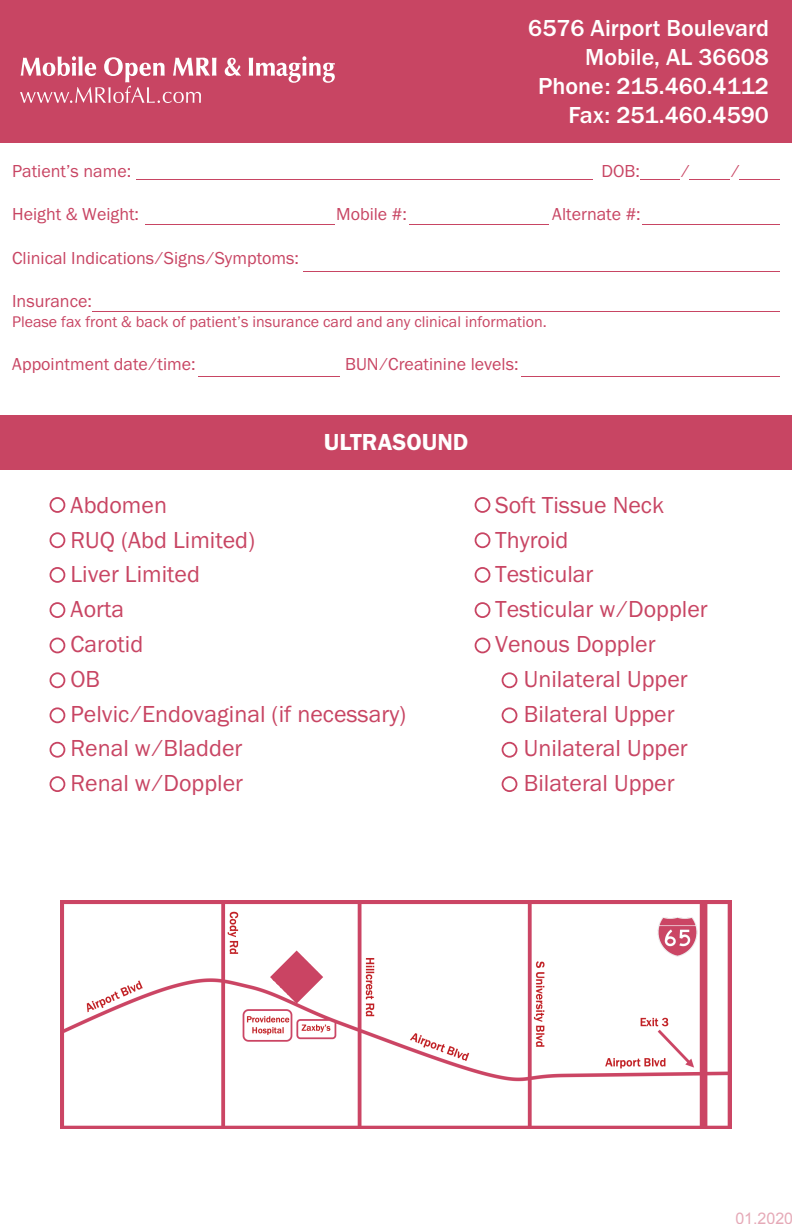
<style>
.page{position:relative;width:792px;height:1224px;background:#fff}
.page>*{position:absolute;margin:0;border:0;box-sizing:border-box;transform-origin:0 0}
.t1{font:24px/34.8px "Franklin Gothic URW Boo";color:#c84563}
.t2{font:500 24px/28.8px "Franklin Gothic URW";color:#fff;text-align:right}
.t3{font:24px "Franklin Gothic URW Dem";color:#fff}
.t4{font:18px "Franklin Gothic URW Boo";color:#c84563}
.t5{font:16px "Franklin Gothic URW Boo";color:#c84563}
.t6{font:16px "Arial";color:rgb(200 69 99/.46)}
</style>
<div class="page">
<div style="left:0;top:415px;width:792px;height:54px;background:#c84563"></div>
<div style="left:50px;top:497px;width:15px;height:16px;border:2px solid #c84563;border-radius:50%"></div>
<div style="left:50px;top:567px;width:15px;height:16px;border:2px solid #c84563;border-radius:50%"></div>
<div style="left:50px;top:602px;width:15px;height:16px;border:2px solid #c84563;border-radius:50%"></div>
<div style="left:50px;top:638px;width:15px;height:15px;border:2px solid #c84563;border-radius:50%"></div>
<div style="left:50px;top:672px;width:15px;height:16px;border:2px solid #c84563;border-radius:50%"></div>
<div style="left:50px;top:707px;width:15px;height:16px;border:2px solid #c84563;border-radius:50%"></div>
<div style="left:50px;top:742px;width:15px;height:16px;border:2px solid #c84563;border-radius:50%"></div>
<div style="left:50px;top:776px;width:15px;height:16px;border:2px solid #c84563;border-radius:50%"></div>
<div style="left:50px;top:532px;width:15px;height:16px;border:2px solid #c84563;border-radius:50%"></div>
<div style="left:475px;top:497px;width:15px;height:16px;border:2px solid #c84563;border-radius:50%"></div>
<div style="left:475px;top:567px;width:15px;height:16px;border:2px solid #c84563;border-radius:50%"></div>
<div style="left:475px;top:602px;width:15px;height:16px;border:2px solid #c84563;border-radius:50%"></div>
<div style="left:475px;top:638px;width:15px;height:15px;border:2px solid #c84563;border-radius:50%"></div>
<div style="left:502px;top:672px;width:15px;height:16px;border:2px solid #c84563;border-radius:50%"></div>
<div style="left:502px;top:707px;width:15px;height:16px;border:2px solid #c84563;border-radius:50%"></div>
<div style="left:502px;top:742px;width:15px;height:16px;border:2px solid #c84563;border-radius:50%"></div>
<div style="left:502px;top:776px;width:15px;height:16px;border:2px solid #c84563;border-radius:50%"></div>
<div style="left:475px;top:532px;width:15px;height:16px;border:2px solid #c84563;border-radius:50%"></div>
<div style="left:0;top:0;width:792px;height:143px;background:#c84563"></div>
<hr style="left:136px;top:179px;width:457px;height:1px;background:#c84563">
<hr style="left:739px;top:180px;width:41px;height:1px;background:#c84563">
<hr style="left:689px;top:180px;width:41px;height:1px;background:#c84563">
<hr style="left:640px;top:180px;width:40px;height:1px;background:#c84563">
<hr style="left:199px;top:376px;width:141px;height:1px;background:#c84563">
<hr style="left:522px;top:376px;width:258px;height:1px;background:#c84563">
<hr style="left:93px;top:311px;width:687px;height:1px;background:#c84563">
<hr style="left:304px;top:271px;width:476px;height:1px;background:#c84563">
<hr style="left:145px;top:224px;width:189px;height:1px;background:#c84563">
<hr style="left:643px;top:224px;width:137px;height:1px;background:#c84563">
<hr style="left:409px;top:224px;width:139px;height:1px;background:#c84563">
<svg style="left:225px;top:58px;width:16px;height:18px"></svg>
<svg style="left:249px;top:56px;width:86px;height:27px"></svg>
<svg style="left:20px;top:56px;width:196px;height:47px"></svg>
<img style="left:61px;top:901px;width:670px;height:228px">
<svg style="left:270px;top:951px;width:53px;height:53px"></svg>
<p class="t2" style="left:528px;top:18px;width:242px">6576 Airport Boulevard<br>Mobile, AL 36608<br>Phone: 215.460.4112<br>Fax: 251.460.4590</p>
<p class="t4" style="left:12px;top:165px;width:121px">Patient’s name:</p>
<p class="t4" style="left:602px;top:165px;width:40px">DOB:</p>
<p class="t4" style="left:681px;top:165px;width:11px">⁄</p>
<p class="t4" style="left:731px;top:165px;width:11px">⁄</p>
<p class="t4" style="left:12px;top:208px;width:128px">Height &amp; Weight:</p>
<p class="t4" style="left:336px;top:208px;width:72px">Mobile #:</p>
<p class="t4" style="left:552px;top:208px;width:90px">Alternate #:</p>
<p class="t4" style="left:12px;top:252px;width:288px">Clinical Indications⁄Signs⁄Symptoms:</p>
<p class="t4" style="left:12px;top:295px;width:81px">Insurance:</p>
<p class="t5" style="left:12px;top:316px;width:536px">Please fax front &amp; back of patient’s insurance card and any clinical information.</p>
<p class="t4" style="left:12px;top:358px;width:185px">Appointment date⁄time:</p>
<p class="t4" style="left:345px;top:358px;width:175px">BUN⁄Creatinine levels:</p>
<p class="t3" style="left:324px;top:434px;width:146px">ULTRASOUND</p>
<p class="t1" style="left:71px;top:491px;width:337px">Abdomen<br>RUQ (Abd Limited)<br>Liver Limited<br>Aorta<br>Carotid<br>OB<br>Pelvic⁄Endovaginal (if necessary)<br>Renal w⁄Bladder<br>Renal w⁄Doppler</p>
<p class="t1" style="left:495px;top:491px;width:214px">Soft Tissue Neck<br>Thyroid<br>Testicular<br>Testicular w⁄Doppler<br>Venous Doppler</p>
<p class="t1" style="left:524px;top:665px;width:165px">Unilateral Upper<br>Bilateral Upper<br>Unilateral Upper<br>Bilateral Upper</p>
<p class="t6" style="left:735px;top:1212px;width:59px">01.2020</p>
</div>
